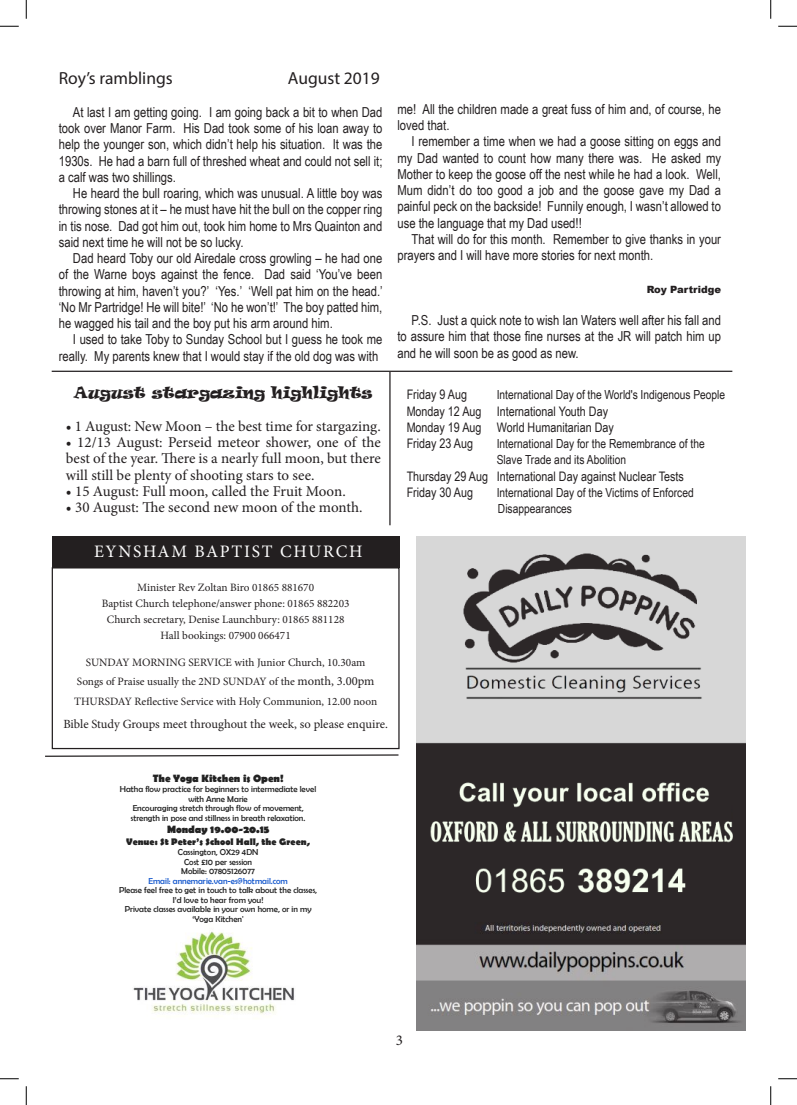
<style>
.page{position:relative;width:797px;height:1105px;background:#fff}
.page>*{position:absolute;margin:0;border:0;box-sizing:border-box;transform-origin:0 0}
.t1{font:17.5px "Myriad Pro";color:#231f20}
.t2{font:17.5px "Minion Pro";letter-spacing:.1em;color:#fff}
.t3{font:15px/16.2px "Minion Pro";color:#231f20;text-align:justify}
.t4{font:15px "Minion Pro";letter-spacing:-.02em;color:#231f20}
.t5{font:15px "Ravie";color:#231f20}
.t6{font:13.75px/16.2px "Arial Narrow";color:#231f20;text-align:justify}
.t7{font:13.12px/16.2px "Arial Narrow";color:#231f20}
.t8{font:12.5px/16.2px "Arial Narrow";color:#231f20}
.t9{font:12.5px "Minion Pro";letter-spacing:-.01em;color:#231f20}
.t10{font:11.25px/16px "Minion Pro";color:#231f20;text-align:center}
.t11{font:700 10.62px "Berlin Sans FB";color:#222}
.t12{font:900 10px "Arial";color:#231f20}
.t13{font:700 9.62px "Berlin Sans FB";letter-spacing:.005em;color:#222}
.t14{font:8.62px/9.5px "Berlin Sans FB";color:#222;text-align:center}
.t15{font:8.62px "Berlin Sans FB";color:#15c}
.s1{font-size:12.5px}
</style>
<div class="page">
<div style="left:52px;top:536px;width:347px;height:32px;background:#231f20"></div>
<div style="left:52px;top:567px;width:347px;height:182px;border:1px solid #231f20"></div>
<img style="left:133px;top:931px;width:161px;height:83px">
<svg style="left:45px;top:754px;width:354px;height:3px"></svg>
<img style="left:416px;top:537px;width:329px;height:494px">
<hr style="left:52px;top:371px;width:680px;height:1px;background:#231f20">
<hr style="left:389px;top:372px;width:1px;height:153px;background:#231f20">
<svg style="left:0;top:25px;width:19px;height:2px"></svg>
<svg style="left:778px;top:25px;width:19px;height:2px"></svg>
<svg style="left:0;top:1078px;width:19px;height:1px"></svg>
<svg style="left:778px;top:1078px;width:19px;height:1px"></svg>
<svg style="left:25px;top:0;width:2px;height:19px"></svg>
<svg style="left:25px;top:1086px;width:2px;height:19px"></svg>
<svg style="left:770px;top:0;width:1px;height:19px"></svg>
<svg style="left:770px;top:1086px;width:1px;height:19px"></svg>
<p class="t1" style="left:59px;top:68px;width:116px">Roy’s ramblings</p>
<p class="t1" style="left:288px;top:68px;width:93px">August 2019</p>
<p class="t6" style="left:59px;top:103px;width:325px;text-indent:14px">At last I am getting going. I am going back a bit to when Dad took over Manor Farm. His Dad took some of his loan away to help the younger son, which didn’t help his situation. It was the 1930s. He had a barn full of threshed wheat and could not sell it; a calf was two shillings.</p>
<p class="t6" style="left:59px;top:185px;width:325px;text-indent:14px">He heard the bull roaring, which was unusual. A little boy was throwing stones at it – he must have hit the bull on the copper ring in tis nose. Dad got him out, took him home to Mrs Quainton and said next time he will not be so lucky.</p>
<p class="t6" style="left:59px;top:250px;width:325px;text-indent:14px">Dad heard Toby our old Airedale cross growling – he had one of the Warne boys against the fence. Dad said ‘You’ve been throwing at him, haven’t you?’ ‘Yes.’ ‘Well pat him on the head.’ ‘No Mr Partridge! He will bite!’ ‘No he won’t!’ The boy patted him, he wagged his tail and the boy put his arm around him.</p>
<p class="t6" style="left:59px;top:331px;width:325px;text-align:right">I used to take Toby to Sunday School but I guess he took me really. My parents knew that I would stay if the old dog was with</p>
<p class="t5" style="left:74px;top:382px;width:300px">August stargazing highlights</p>
<p class="t3" style="left:66px;top:418px;width:316px">• 1 August: New Moon – the best time for stargazing.</p>
<p class="t3" style="left:66px;top:434px;width:316px">• 12/13 August: Perseid meteor shower, one of the best of the year. There is a nearly full moon, but there will still be plenty of shooting stars to see.</p>
<p class="t4" style="left:66px;top:481px;width:281px">• 15 August: Full moon, called the Fruit Moon.</p>
<p class="t3" style="left:66px;top:499px;width:298px">• 30 August: The second new moon of the month.</p>
<p class="t6" style="left:397px;top:100px;width:325px">me! All the children made a great fuss of him and, of course, he loved that.</p>
<p class="t6" style="left:397px;top:133px;width:325px;text-indent:14px">I remember a time when we had a goose sitting on eggs and my Dad wanted to count how many there was. He asked my Mother to keep the goose off the nest while he had a look. Well, Mum didn’t do too good a job and the goose gave my Dad a painful peck on the backside! Funnily enough, I wasn’t allowed to use the language that my Dad used!!</p>
<p class="t6" style="left:397px;top:230px;width:325px;text-indent:14px">That will do for this month. Remember to give thanks in your prayers and I will have more stories for next month.</p>
<p class="t12" style="left:646px;top:282px;width:76px">Roy Partridge</p>
<p class="t6" style="left:397px;top:312px;width:325px;text-indent:14px">P.S. Just a quick note to wish Ian Waters well after his fall and to assure him that those fine nurses at the JR will patch him up and he will soon be as good as new.</p>
<p class="t7" style="left:406px;top:386px;width:62px">Friday 9 Aug</p>
<p class="t8" style="left:496px;top:386px;width:230px">International Day of the World's Indigenous People</p>
<p class="t7" style="left:406px;top:402px;width:209px">Monday 12 Aug International Youth Day<br>Monday 19 Aug World Humanitarian Day<br>Friday 23 Aug</p>
<p class="t8" style="left:496px;top:435px;width:209px">International Day for the Remembrance of the<br>Slave Trade and its Abolition</p>
<p class="t7" style="left:406px;top:467px;width:279px">Thursday 29 Aug International Day against Nuclear Tests<br>Friday 30 Aug</p>
<p class="t8" style="left:496px;top:484px;width:198px">International Day of the Victims of Enforced<br>Disappearances</p>
<p class="t2" style="left:94px;top:540px;width:270px">EYNSHAM BAPTIST CHURCH</p>
<p class="t10" style="left:102px;top:579px;width:249px">Minister Rev Zoltan Biro 01865 881670<br>Baptist Church telephone/answer phone: 01865 882203<br>Church secretary, Denise Launchbury: 01865 881128<br>Hall bookings: 07900 066471</p>
<p class="t10" style="left:74px;top:652px;width:304px;line-height:19.6px">SUNDAY MORNING SERVICE with Junior Church, 10.30am<br>Songs of Praise usually the 2ND SUNDAY of the <span class="s1">month, 3.00pm<br></span>THURSDAY Reflective Service with Holy Communion, 12.00 noon</p>
<p class="t9" style="left:63px;top:716px;width:326px">Bible Study Groups meet throughout the week, so please enquire.</p>
<p class="t11" style="left:153px;top:772px;width:132px">The Yoga Kitchen is Open!</p>
<p class="t14" style="left:120px;top:784px;width:198px">Hatha flow practice for beginners to intermediate level with Anne Marie<br>Encouraging stretch through flow of movement, strength in pose and stillness in breath relaxation.</p>
<p class="t11" style="left:167px;top:823px;width:104px">Monday 19.00-20.15</p>
<p class="t13" style="left:126px;top:837px;width:185px">Venue: St Peter’s School Hall, the Green,</p>
<p class="t14" style="left:178px;top:847px;width:82px">Cassington, OX29 4DN<br>Cost £10 per session<br>Mobile: 07805126077</p>
<p class="t15" style="left:148px;top:876px;width:141px">Email: annemarie.van-es@hotmail.com</p>
<p class="t14" style="left:119px;top:885px;width:199px">Please feel free to get in touch to talk about the classes, I’d love to hear from you!<br>Private classes available in your own home, or in my ‘Yoga Kitchen'</p>
<p class="t3" style="left:396px;top:1032px;width:9px">3</p>
</div>
